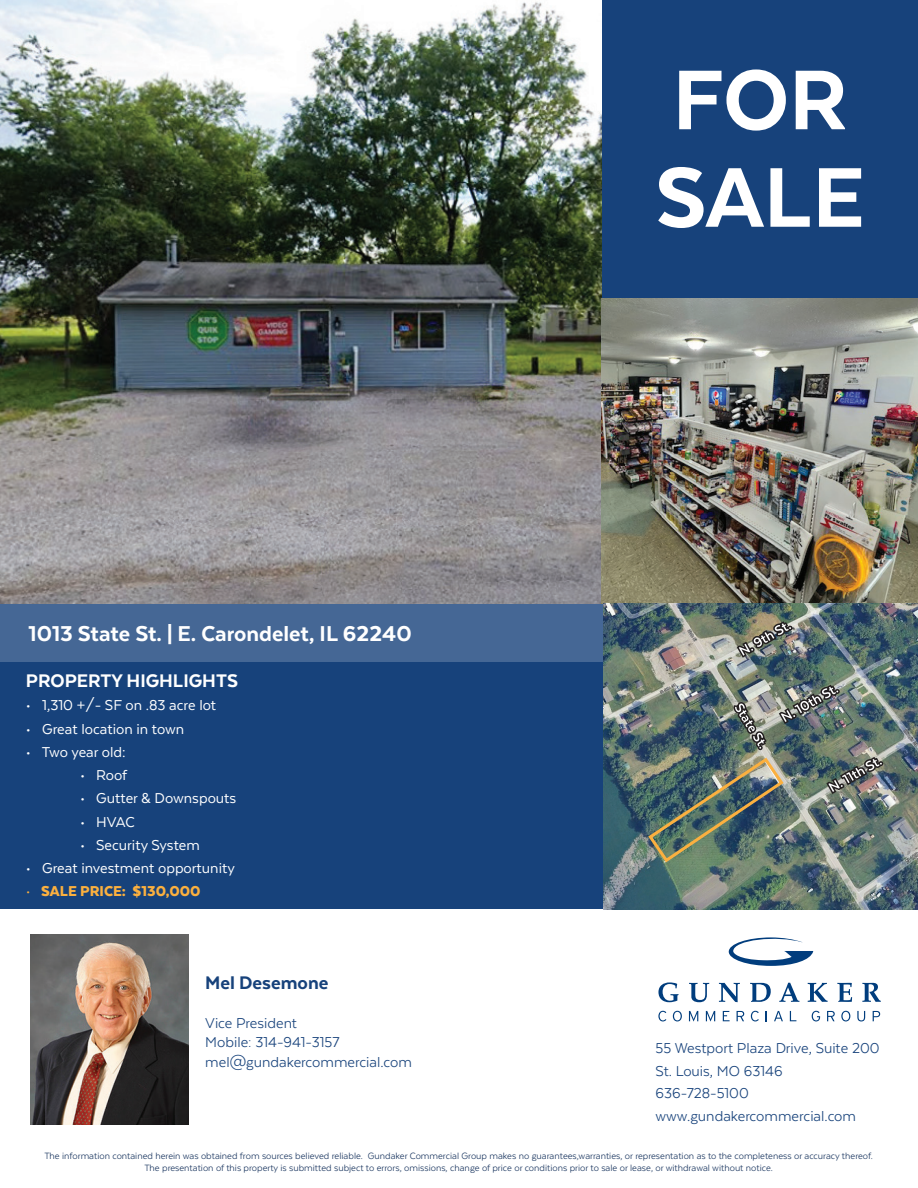
<style>
.page{position:relative;width:918px;height:1188px;background:#fff}
.page>*{position:absolute;margin:0;border:0;box-sizing:border-box;transform-origin:0 0}
.t1{font:800 97.5px/97.5px "Texta";color:#fff}
.t2{font:800 24.75px "Texta";color:#fff}
.t3{font:800 21px "Texta";color:#fff}
.t4{font:800 21px "Texta";color:#17427b}
.t5{font:16.5px/22.5px "Texta";color:#17427b}
.t6{font:16.5px "Texta";color:#fff}
.t7{font:900 16.5px "Texta";color:#fbb03f}
.t8{font:10.5px/12px "Texta";color:#18345e;text-align:center}
.s1{font-weight:300}
</style>
<div class="page">
<img style="left:0;top:0;width:602px;height:604px">
<div style="left:0;top:662px;width:604px;height:247px;background:#17427b"></div>
<div style="left:0;top:604px;width:604px;height:58px;background:#456795"></div>
<svg style="left:658px;top:982px;width:21px;height:20px"></svg>
<svg style="left:689px;top:983px;width:20px;height:19px"></svg>
<svg style="left:719px;top:983px;width:21px;height:19px"></svg>
<svg style="left:750px;top:983px;width:21px;height:19px"></svg>
<svg style="left:779px;top:983px;width:20px;height:19px"></svg>
<svg style="left:808px;top:983px;width:20px;height:19px"></svg>
<svg style="left:837px;top:983px;width:15px;height:19px"></svg>
<svg style="left:862px;top:983px;width:19px;height:19px"></svg>
<svg style="left:658px;top:1011px;width:8px;height:10px"></svg>
<svg style="left:673px;top:1011px;width:9px;height:10px"></svg>
<svg style="left:689px;top:1011px;width:9px;height:11px"></svg>
<svg style="left:706px;top:1011px;width:9px;height:11px"></svg>
<svg style="left:723px;top:1011px;width:7px;height:10px"></svg>
<svg style="left:737px;top:1011px;width:7px;height:10px"></svg>
<svg style="left:751px;top:1011px;width:8px;height:10px"></svg>
<svg style="left:774px;top:1011px;width:9px;height:10px"></svg>
<svg style="left:790px;top:1011px;width:6px;height:10px"></svg>
<svg style="left:812px;top:1011px;width:8px;height:10px"></svg>
<svg style="left:827px;top:1011px;width:8px;height:10px"></svg>
<svg style="left:841px;top:1011px;width:9px;height:10px"></svg>
<svg style="left:857px;top:1011px;width:8px;height:10px"></svg>
<svg style="left:873px;top:1011px;width:7px;height:10px"></svg>
<svg style="left:729px;top:937px;width:84px;height:29px"></svg>
<div style="left:602px;top:0;width:316px;height:299px;background:#17427b"></div>
<img style="left:31px;top:934px;width:157px;height:190px">
<img style="left:602px;top:299px;width:316px;height:610px">
<img style="left:735px;top:591px;width:60px;height:80px">
<img style="left:646px;top:683px;width:240px;height:181px">
<h2 class="t2" style="left:29px;top:621px;width:385px">1013 State St. | E. Carondelet, IL 62240</h2>
<h3 class="t3" style="left:26px;top:670px;width:214px">PROPERTY HIGHLIGHTS</h3>
<h3 class="t6" style="left:26px;top:697px;width:192px">• 1,310 +/- SF on .83 acre lot</h3>
<h3 class="t6" style="left:26px;top:720px;width:160px">• Great location in town</h3>
<h3 class="t6" style="left:26px;top:744px;width:101px">• Two year old:</h3>
<h3 class="t6" style="left:80px;top:767px;width:49px">• Roof</h3>
<h3 class="t6" style="left:80px;top:790px;width:158px">• Gutter &amp; Downspouts</h3>
<h3 class="t6" style="left:80px;top:813px;width:56px">• HVAC</h3>
<h3 class="t6" style="left:80px;top:837px;width:121px">• Security System</h3>
<h3 class="t6" style="left:26px;top:860px;width:210px">• Great investment opportunity</h3>
<h3 class="t7" style="left:26px;top:883px;width:176px"><span class="s1">•</span> SALE PRICE: $130,000</h3>
<h1 class="t1" style="left:655px;top:50px;width:211px">FOR<br>SALE</h1>
<h3 class="t4" style="left:205px;top:972px;width:125px">Mel Desemone</h3>
<h3 class="t5" style="left:205px;top:1013px;width:208px;line-height:19.5px">Vice President<br>Mobile: 314-941-3157 mel@gundakercommercial.com</h3>
<h3 class="t5" style="left:656px;top:1037px;width:226px">55 Westport Plaza Drive, Suite 200<br>St. Louis, MO 63146<br>636-728-5100 www.gundakercommercial.com</h3>
<p class="t8" style="left:44px;top:1149px;width:830px">The information contained herein was obtained from sources believed reliable. Gundaker Commercial Group makes no guarantees,warranties, or representation as to the completeness or accuracy thereof.<br>The presentation of this property is submitted subject to errors, omissions, change of price or conditions prior to sale or lease, or withdrawal without notice.</p>
</div>
